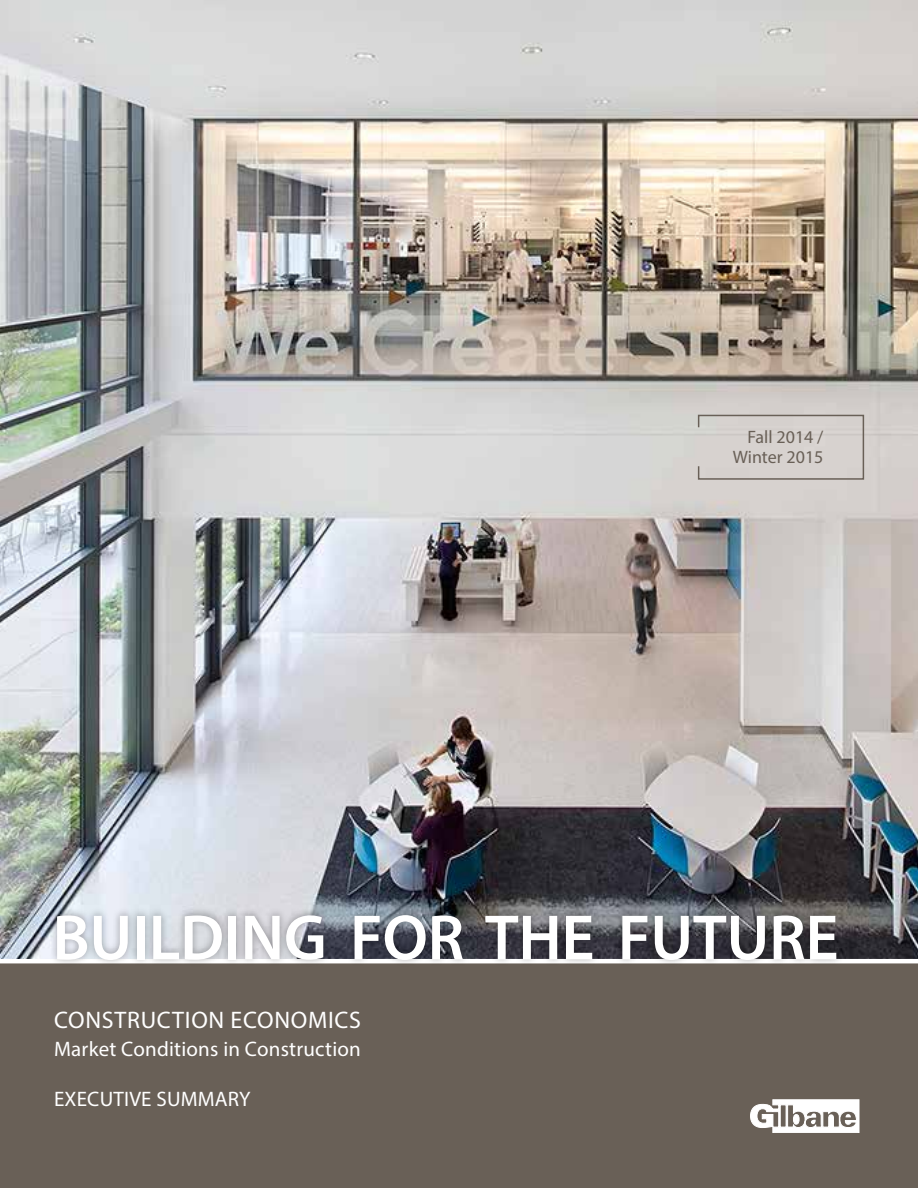
<style>
.page{position:relative;width:918px;height:1188px;background:#fff}
.page>*{position:absolute;margin:0;border:0;box-sizing:border-box;transform-origin:0 0}
.t1{font:600 64.5px "Myriad Pro";letter-spacing:-.005em;color:#fff}
.t2{font:24px "Myriad Pro";letter-spacing:.03em;color:#fff}
.t3{font:21px "Myriad Pro";letter-spacing:.01em;color:#fff}
.t4{font:18px/19.5px "Myriad Pro";color:#696057;text-align:right}
</style>
<div class="page">
<img style="left:0;top:0;width:918px;height:959px">
<div style="left:0;top:961px;width:918px;height:227px;background:#696057"></div>
<svg style="left:697px;top:414px;width:168px;height:66px;background:#cfcac7"></svg>
<hr style="left:0;top:959px;width:918px;height:4px;background:#fff">
<div style="left:49px;top:907px;width:795px;height:61px;background:#000;opacity:.35"></div>
<svg style="left:750px;top:1100px;width:109px;height:33px"></svg>
<p class="t4" style="left:733px;top:427px;width:92px">Fall 2014 /<br>Winter 2015</p>
<h1 class="t1" style="left:52px;top:897px;width:788px">BUILDING FOR THE FUTURE</h1>
<p class="t2" style="left:54px;top:1005px;width:309px">CONSTRUCTION ECONOMICS</p>
<p class="t3" style="left:54px;top:1036px;width:308px">Market Conditions in Construction</p>
<p class="t3" style="left:54px;top:1086px;width:198px">EXECUTIVE SUMMARY</p>
</div>
